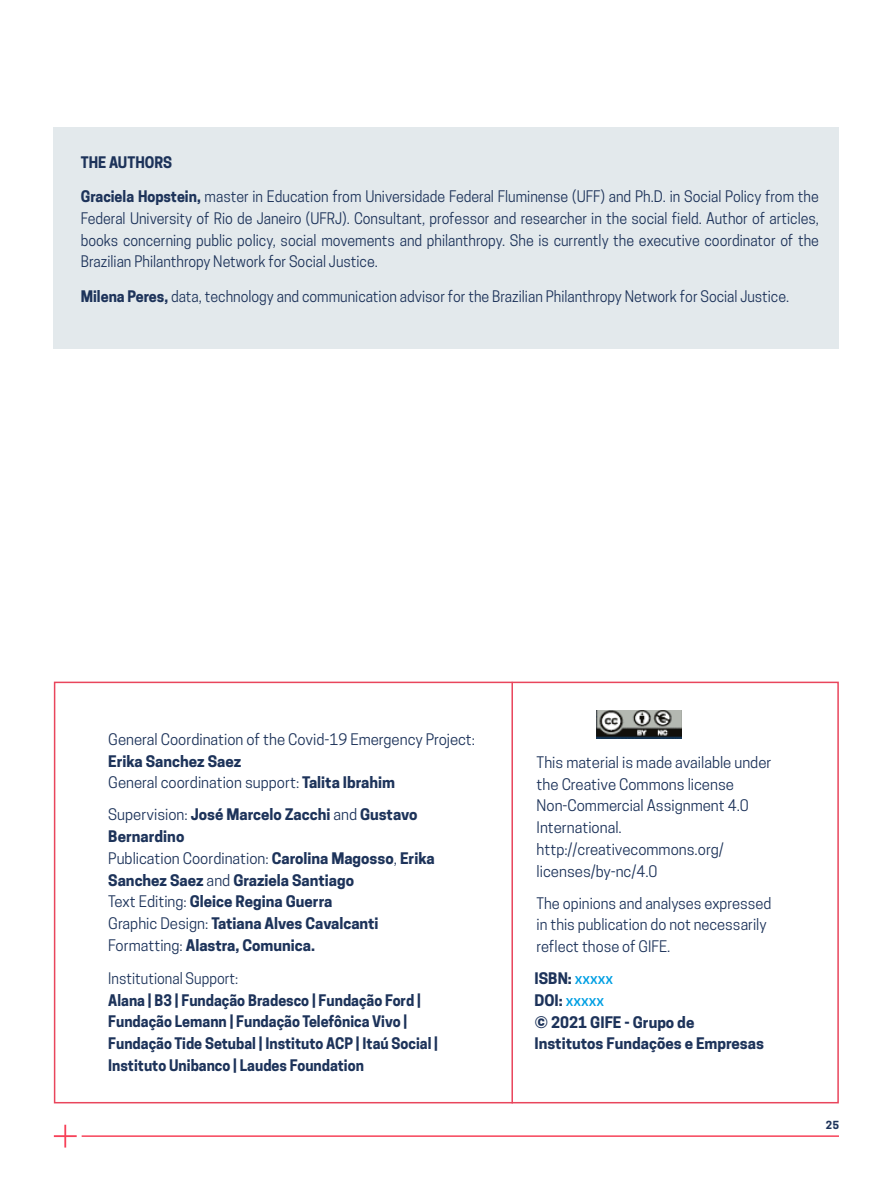
<style>
.page{position:relative;width:893px;height:1191px;background:#fff}
.page>*{position:absolute;margin:0;border:0;box-sizing:border-box;transform-origin:0 0}
.t1{font:15px/21.8px "Cooper Hewitt";color:#1d335a;text-align:justify;scale:.95 1}
.t2{font:700 15px/21.8px "Cooper Hewitt";color:#1d335a}
.t3{font:15px/21.8px "Cooper Hewitt";color:#1d335a}
.t4{font:700 15px/21.8px "Cooper Hewitt";color:#1d335a;scale:.95 1}
.t5{font:700 10.5px "Cooper Hewitt";color:#1d335a}
.s1{font-weight:700}
.s2{font-weight:400}
.s3{font-weight:500;color:#009fe3}
</style>
<div class="page">
<hr style="left:82px;top:1135px;width:757px;height:1px;background:#f74259">
<svg style="left:54px;top:1124px;width:23px;height:23px"></svg>
<div style="left:54px;top:128px;width:785px;height:221px;background:#e3e9ec"></div>
<div style="left:54px;top:681px;width:785px;height:422px;border:2px solid #e9455c"></div>
<hr style="left:511px;top:682px;width:2px;height:421px;background:#e9455c">
<img style="left:597px;top:711px;width:84px;height:28px">
<p class="t4" style="left:81px;top:151px;width:98px">THE AUTHORS</p>
<p class="t1" style="left:81px;top:186px;width:779px"><span class="s1">Graciela Hopstein,</span> master in Education from Universidade Federal Fluminense (UFF) and Ph.D. in Social Policy from the Federal University of Rio de Janeiro (UFRJ). Consultant, professor and researcher in the social field. Author of articles, books concerning public policy, social movements and philanthropy. She is currently the executive coordinator of the Brazilian Philanthropy Network for Social Justice.</p>
<p class="t1" style="left:81px;top:285px;width:747px"><span class="s1">Milena Peres,</span> data, technology and communication advisor for the Brazilian Philanthropy Network for Social Justice.</p>
<p class="t3" style="left:108px;top:728px;width:368px">General Coordination of the Covid-19 Emergency Project:</p>
<p class="t2" style="left:108px;top:750px;width:288px">Erika Sanchez Saez<br><span class="s2">General coordination support:</span> Talita Ibrahim</p>
<p class="t2" style="left:108px;top:804px;width:328px"><span class="s2">Supervision:</span> José Marcelo Zacchi <span class="s2">and</span> Gustavo Bernardino<br><span class="s2">Publication Coordination:</span> Carolina Magosso<span class="s2">,</span> Erika Sanchez Saez <span class="s2">and</span> Graziela Santiago<br><span class="s2">Text Editing:</span> Gleice Regina Guerra<br><span class="s2">Graphic Design:</span> Tatiana Alves Cavalcanti <span class="s2">Formatting:</span> Alastra, Comunica.</p>
<p class="t1" style="left:108px;top:967px;width:138px">Institutional Support:</p>
<p class="t4" style="left:108px;top:989px;width:349px">Alana | B3 | Fundação Bradesco | Fundação Ford | Fundação Lemann | Fundação Telefônica Vivo | Fundação Tide Setubal | Instituto ACP | Itaú Social | Instituto Unibanco | Laudes Foundation</p>
<p class="t3" style="left:537px;top:751px;width:236px">This material is made available under the Creative Commons license<br>Non-Commercial Assignment 4.0<br>International. http://creativecommons.org/ licenses/by-nc/4.0</p>
<p class="t3" style="left:537px;top:892px;width:236px">The opinions and analyses expressed in this publication do not necessarily reflect those of GIFE.</p>
<p class="t2" style="left:534px;top:967px;width:231px">ISBN: <span class="s3">xxxxx<br></span>DOI: <span class="s3">xxxxx<br></span>© 2021 GIFE - Grupo de<br>Institutos Fundações e Empresas</p>
<p class="t5" style="left:826px;top:1119px;width:15px">25</p>
</div>
